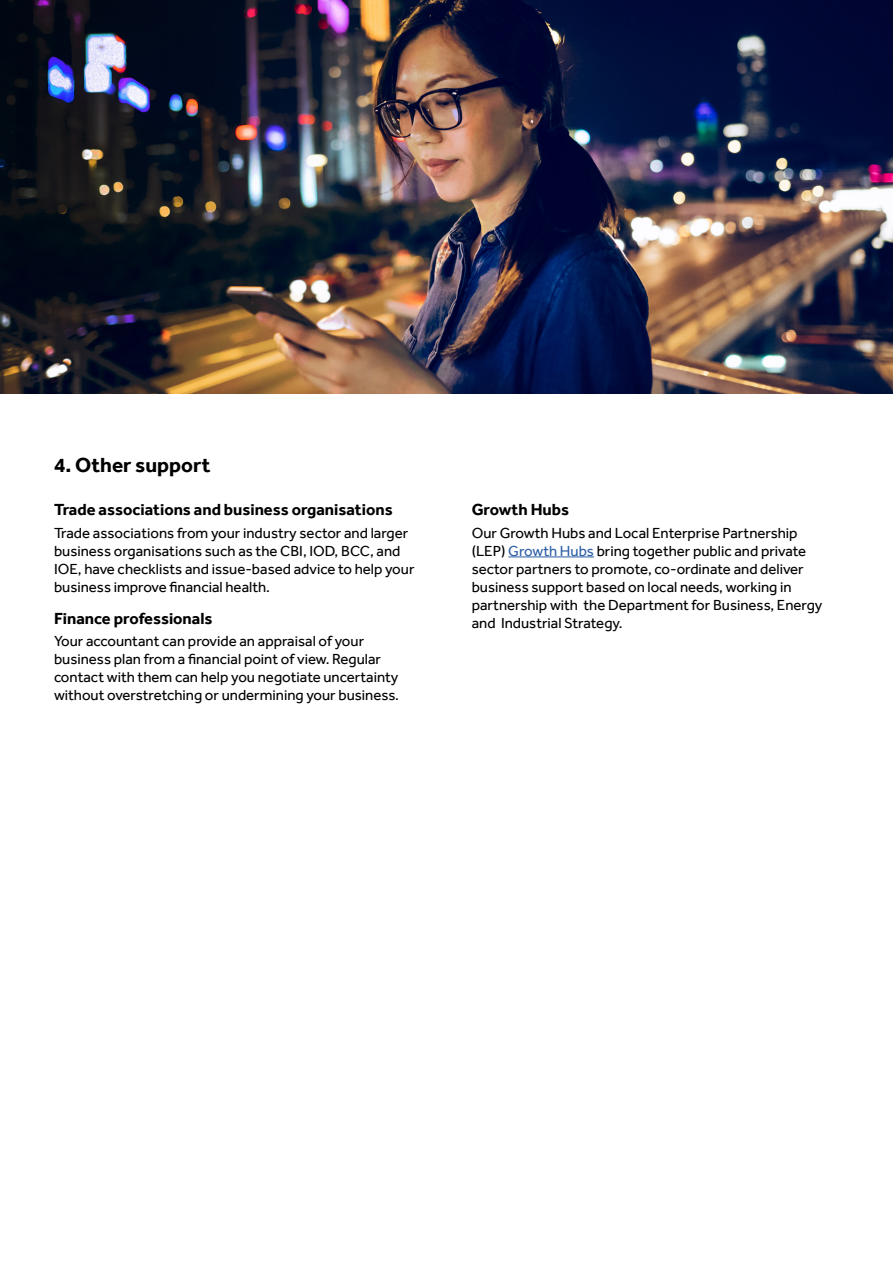
<style>
.page{position:relative;width:893px;height:1263px;background:#fff}
.page>*{position:absolute;margin:0;border:0;box-sizing:border-box;transform-origin:0 0}
.Paragraph{font:700 21px "Barclays Effra";color:#000}
.Subsub_head{font:700 16.5px "Barclays Effra";color:#000}
.Paragraph-2{font:15px/18px "Barclays Effra";color:#000}
.s1{color:#2e5fa6}
</style>
<div class="page">
<hr style="left:508px;top:556px;width:86px;height:1px;background:#2e5fa6">
<img style="left:0;top:0;width:893px;height:394px">
<p class="Paragraph" style="left:54px;top:452px;width:158px">4. Other support</p>
<p class="Subsub_head" style="left:54px;top:500px;width:340px">Trade associations and business organisations</p>
<p class="Paragraph-2" style="left:54px;top:523px;width:362px">Trade associations from your industry sector and larger business organisations such as the CBI, IOD, BCC, and IOE, have checklists and issue-based advice to help your business improve financial health.</p>
<p class="Subsub_head" style="left:54px;top:609px;width:160px">Finance professionals</p>
<p class="Paragraph-2" style="left:54px;top:632px;width:347px">Your accountant can provide an appraisal of your business plan from a financial point of view. Regular contact with them can help you negotiate uncertainty without overstretching or undermining your business.</p>
<p class="Subsub_head" style="left:472px;top:500px;width:99px">Growth Hubs</p>
<p class="Paragraph-2" style="left:472px;top:523px;width:352px">Our Growth Hubs and Local Enterprise Partnership (LEP) <span class="s1">Growth Hubs</span> bring together public and private sector partners to promote, co-ordinate and deliver business support based on local needs, working in partnership with the Department for Business, Energy and Industrial Strategy.</p>
</div>
